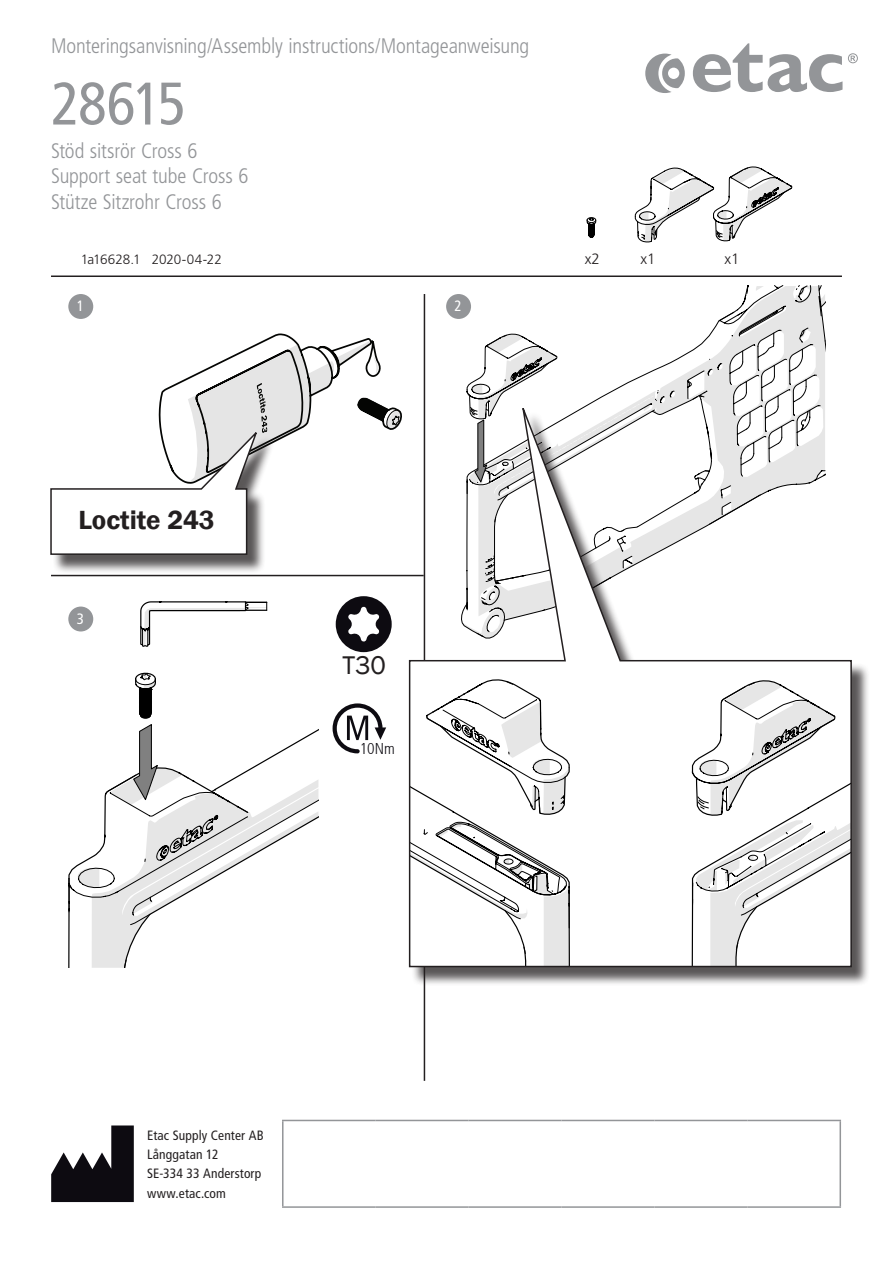
<style>
.page{position:relative;width:893px;height:1263px;background:#fff}
.page>*{position:absolute;margin:0;border:0;box-sizing:border-box;transform-origin:0 0}
.Headline1_white_2009{font:condensed 60px "Frutiger LT Pro";letter-spacing:-.035em;color:#939598}
.Chapter_header{font:600 27px "Franklin Gothic";color:#231f20}
.t1{font:26.25px "Franklin Gothic";color:#231f20}
.Headline3_white_2009{font:300 condensed 21px "Frutiger LT Pro";letter-spacing:-.005em;color:#939598}
.t2{font:300 condensed 15.6px "Frutiger";color:#0d0b11}
.t3{font:300 15px "Frutiger LT Pro";color:#231f20}
.Chapter_header-2{font:condensed 15px "Frutiger LT Pro";color:#fff}
.Sender_A4_2009{font:condensed 13.5px "Frutiger LT Pro";letter-spacing:.01em;color:#231f20}
.Body_text{font:300 13.5px "Frutiger LT Pro";letter-spacing:-.015em;color:#231f20}
</style>
<div class="page">
<svg style="left:848px;top:53px;width:10px;height:10px"></svg>
<svg style="left:693px;top:43px;width:149px;height:49px"></svg>
<svg style="left:645px;top:54px;width:40px;height:39px"></svg>
<hr style="left:282px;top:1121px;width:2px;height:85px;background:#939598">
<hr style="left:282px;top:1120px;width:94px;height:1px;background:#939598">
<hr style="left:282px;top:1206px;width:94px;height:2px;background:#939598">
<hr style="left:376px;top:1120px;width:93px;height:1px;background:#939598">
<hr style="left:469px;top:1120px;width:92px;height:1px;background:#939598">
<hr style="left:561px;top:1120px;width:93px;height:1px;background:#939598">
<hr style="left:376px;top:1206px;width:93px;height:2px;background:#939598">
<hr style="left:469px;top:1206px;width:92px;height:2px;background:#939598">
<hr style="left:561px;top:1206px;width:93px;height:2px;background:#939598">
<hr style="left:654px;top:1120px;width:93px;height:1px;background:#939598">
<hr style="left:654px;top:1206px;width:93px;height:2px;background:#939598">
<hr style="left:747px;top:1120px;width:94px;height:1px;background:#939598">
<hr style="left:839px;top:1121px;width:2px;height:85px;background:#939598">
<hr style="left:747px;top:1206px;width:94px;height:2px;background:#939598">
<svg style="left:51px;top:1125px;width:83px;height:77px"></svg>
<div style="left:68px;top:294px;width:25px;height:25px;background:#939598;border-radius:50%"></div>
<hr style="left:51px;top:275px;width:791px;height:2px;background:#231f20">
<svg style="left:585px;top:167px;width:107px;height:109px"></svg>
<svg style="left:462px;top:294px;width:230px;height:100px"></svg>
<svg style="left:466px;top:319px;width:92px;height:75px"></svg>
<svg style="left:68px;top:614px;width:250px;height:354px"></svg>
<svg style="left:137px;top:601px;width:131px;height:46px"></svg>
<svg style="left:68px;top:672px;width:181px;height:225px"></svg>
<div style="left:68px;top:606px;width:25px;height:25px;background:#939598;border-radius:50%"></div>
<hr style="left:424px;top:294px;width:1px;height:787px;background:#231f20">
<hr style="left:51px;top:575px;width:373px;height:1px;background:#231f20">
<div style="left:446px;top:294px;width:25px;height:25px;background:#939598;border-radius:50%"></div>
<div style="left:53px;top:435px;width:221px;height:139px;background:#231f20;opacity:.75"></div>
<svg style="left:50px;top:341px;width:374px;height:215px"></svg>
<div style="left:336px;top:596px;width:56px;height:56px;background:#0d0b11;border-radius:50%"></div>
<svg style="left:348px;top:606px;width:32px;height:36px"></svg>
<svg style="left:333px;top:703px;width:53px;height:50px"></svg>
<div style="left:411px;top:411px;width:460px;height:575px;background:#231f20;opacity:.75"></div>
<svg style="left:692px;top:166px;width:143px;height:228px"></svg>
<svg style="left:408px;top:394px;width:445px;height:574px"></svg>
<p class="Headline3_white_2009" style="left:51px;top:34px;width:480px">Monteringsanvisning/Assembly instructions/Montageanweisung</p>
<p class="Headline1_white_2009" style="left:51px;top:69px;width:137px">28615</p>
<p class="Headline3_white_2009" style="left:51px;top:139px;width:148px">Stöd sitsrör Cross 6</p>
<p class="Headline3_white_2009" style="left:51px;top:164px;width:199px">Support seat tube Cross 6</p>
<p class="Headline3_white_2009" style="left:51px;top:189px;width:172px">Stütze Sitzrohr Cross 6</p>
<p class="Body_text" style="left:81px;top:252px;width:143px">1a16628.1 2020-04-22</p>
<p class="Chapter_header-2" style="left:77px;top:297px;width:9px">1</p>
<p class="Chapter_header-2" style="left:454px;top:297px;width:9px">2</p>
<p class="t3" style="left:585px;top:250px;width:16px">x2</p>
<p class="t3" style="left:641px;top:250px;width:16px">x1</p>
<p class="t3" style="left:724px;top:250px;width:16px">x1</p>
<p class="Chapter_header" style="left:78px;top:503px;width:138px">Loctite 243</p>
<p class="Chapter_header-2" style="left:77px;top:610px;width:9px">3</p>
<p class="t1" style="left:342px;top:649px;width:45px">T30</p>
<p class="t2" style="left:360px;top:740px;width:37px">10Nm</p>
<p class="Sender_A4_2009" style="left:147px;top:1127px;width:118px">Etac Supply Center AB</p>
<p class="Sender_A4_2009" style="left:147px;top:1147px;width:73px">Långgatan 12</p>
<p class="Sender_A4_2009" style="left:147px;top:1166px;width:116px">SE-334 33 Anderstorp</p>
<p class="Sender_A4_2009" style="left:147px;top:1185px;width:80px">www.etac.com</p>
</div>
